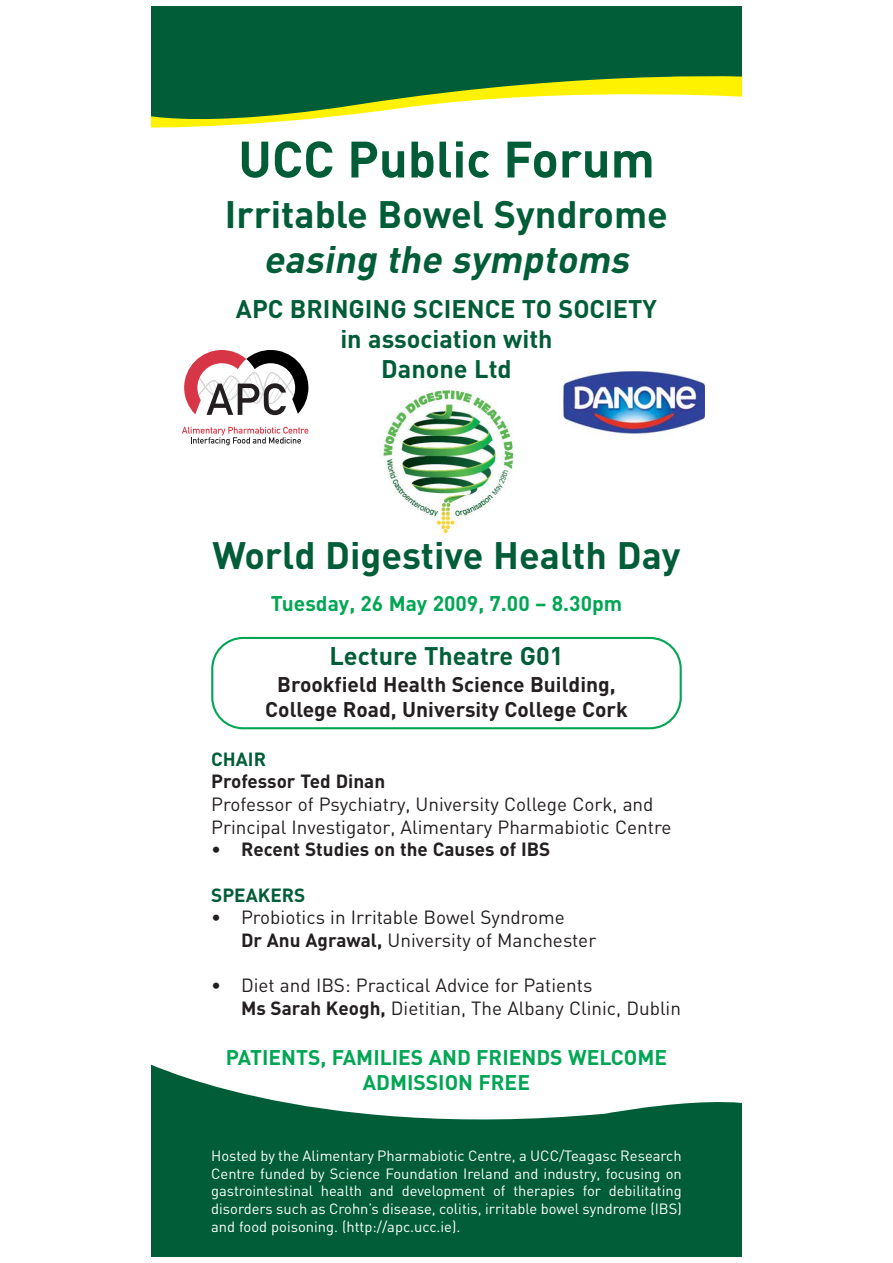
<style>
.page{position:relative;width:893px;height:1263px;background:#fff}
.page>*{position:absolute;margin:0;border:0;box-sizing:border-box;transform-origin:0 0}
.t1{font:700 50.4px "FFDIN";color:#005d38}
.t2{font:700 37.8px "FFDIN";color:#005d38}
.t3{font:italic 700 37.8px "FFDIN";color:#005d38}
.t4{font:700 25.2px/30.3px "FFDIN";color:#005d38;text-align:center}
.t5{font:700 21px/25.2px "FFDIN";color:#00a654;text-align:center}
.t6{font:700 21px/25.2px "FFDIN";color:#231f20;text-align:center}
.t7{font:18.9px/22.6px "FFDIN";color:#231f20}
.t8{font:700 18.9px "FFDIN";color:#231f20}
.t9{font:700 18.9px "FFDIN";color:#005d38}
.t10{font:14.7px/17.7px "FFDIN";color:#fff;text-align:justify}
.s1{font-weight:400}
.s2{font-weight:700}
</style>
<div class="page">
<div style="left:152px;top:7px;width:589px;height:61px;background:#005d38"></div>
<svg style="left:152px;top:68px;width:589px;height:60px"></svg>
<svg style="left:152px;top:1065px;width:589px;height:192px;fill:#005d38"></svg>
<img style="left:382px;top:389px;width:132px;height:145px">
<svg style="left:182px;top:427px;width:126px;height:18px"></svg>
<svg style="left:184px;top:350px;width:124px;height:65px"></svg>
<img style="left:562px;top:371px;width:142px;height:63px">
<svg style="left:211px;top:637px;width:470px;height:92px"></svg>
<h1 class="t1" style="left:238px;top:143px;width:418px">UCC Public Forum</h1>
<h2 class="t2" style="left:225px;top:203px;width:444px">Irritable Bowel Syndrome</h2>
<h2 class="t3" style="left:263px;top:247px;width:372px">easing the symptoms</h2>
<h3 class="t4" style="left:236px;top:296px;width:422px">APC BRINGING SCIENCE TO SOCIETY in association with<br>Danone Ltd</h3>
<h2 class="t2" style="left:212px;top:544px;width:469px">World Digestive Health Day</h2>
<h3 class="t5" style="left:271px;top:593px;width:353px">Tuesday, 26 May 2009, 7.00 – 8.30pm</h3>
<h3 class="t4" style="left:329px;top:643px;width:236px">Lecture Theatre G01</h3>
<h3 class="t6" style="left:265px;top:674px;width:364px">Brookfield Health Science Building,<br>College Road, University College Cork</h3>
<p class="t9" style="left:211px;top:753px;width:56px">CHAIR</p>
<p class="t8" style="left:211px;top:775px;width:175px">Professor Ted Dinan</p>
<p class="t7" style="left:211px;top:795px;width:461px">Professor of Psychiatry, University College Cork, and<br>Principal Investigator, Alimentary Pharmabiotic Centre</p>
<p class="t8" style="left:211px;top:843px;width:341px"><span class="s1">•</span> Recent Studies on the Causes of IBS</p>
<p class="t9" style="left:211px;top:889px;width:96px">SPEAKERS</p>
<p class="t7" style="left:241px;top:908px;width:357px;text-indent:-30px">• Probiotics in Irritable Bowel Syndrome<br><span class="s2">Dr Anu Agrawal,</span> University of Manchester</p>
<p class="t7" style="left:241px;top:976px;width:441px;text-indent:-30px">• Diet and IBS: Practical Advice for Patients<br><span class="s2">Ms Sarah Keogh,</span> Dietitian, The Albany Clinic, Dublin</p>
<h3 class="t5" style="left:226px;top:1047px;width:443px">PATIENTS, FAMILIES AND FRIENDS WELCOME<br>ADMISSION FREE</h3>
<p class="t10" style="left:211px;top:1148px;width:472px">Hosted by the Alimentary Pharmabiotic Centre, a UCC/Teagasc Research Centre funded by Science Foundation Ireland and industry, focusing on gastrointestinal health and development of therapies for debilitating disorders such as Crohn’s disease, colitis, irritable bowel syndrome (IBS) and food poisoning. (http://apc.ucc.ie).</p>
</div>
